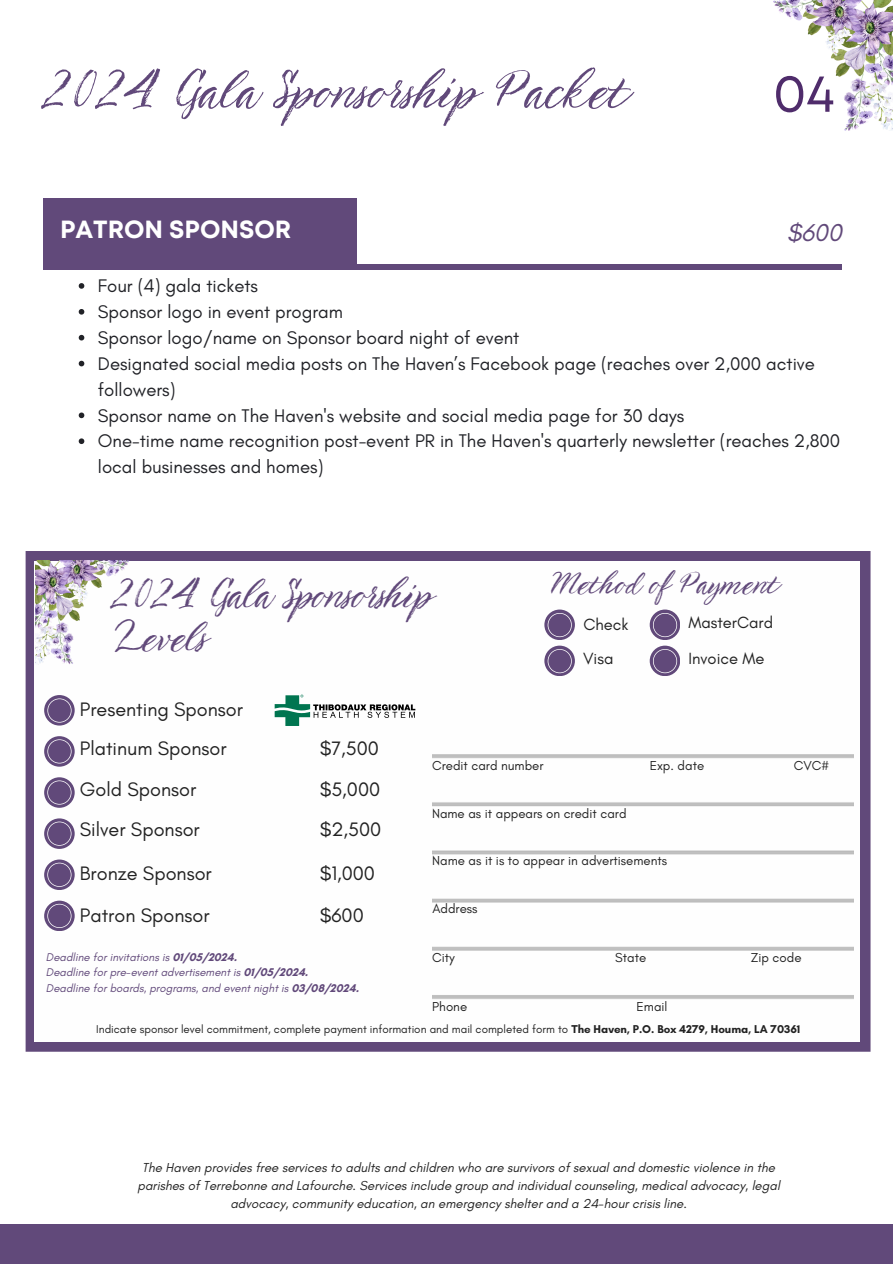
<style>
.page{position:relative;width:893px;height:1264px;background:#fff}
.page>*{position:absolute;margin:0;border:0;box-sizing:border-box;transform-origin:0 0}
.t1{font:60px "TT Berlinerins Script";color:#61497a}
.t2{font:52.95px "Mont";color:#4f2c6b}
.t3{font:46.35px/42.8px "TT Berlinerins Script";letter-spacing:-.015em;color:#61497a}
.t4{font:34.8px "TT Berlinerins Script";color:#61497a}
.t5{font:700 24.75px "Mont";color:#fff}
.t6{font:italic 24.75px "Glacial Indifference";color:#61497a}
.t7{font:19.8px "Glacial Indifference";color:#222}
.t8{font:18.6px/25.8px "Glacial Indifference";color:#212227}
.t9{font:16.5px "Glacial Indifference";color:#222}
.t10{font:italic 13.2px/18px "Glacial Indifference";color:#222;text-align:center}
.t11{font:13.2px "Glacial Indifference";color:#222}
.t12{font:11.55px "Glacial Indifference";color:#222}
.t13{font:italic 11.4px "Glacial Indifference";color:#61497a}
.s1{font-weight:700;font-style:normal}
.s2{font-weight:700}
</style>
<div class="page">
<div style="left:0;top:1224px;width:892px;height:39px;background:#61497a"></div>
<svg style="left:26px;top:551px;width:844px;height:500px;background:#6d5784"></svg>
<div style="left:35px;top:562px;width:825px;height:479px;background:#fefefe"></div>
<svg style="left:44px;top:695px;width:31px;height:30px"></svg>
<svg style="left:44px;top:736px;width:31px;height:30px"></svg>
<svg style="left:44px;top:777px;width:31px;height:30px"></svg>
<svg style="left:44px;top:818px;width:31px;height:31px"></svg>
<svg style="left:44px;top:859px;width:31px;height:31px"></svg>
<svg style="left:44px;top:900px;width:31px;height:31px"></svg>
<svg style="left:544px;top:609px;width:31px;height:31px"></svg>
<svg style="left:547px;top:613px;width:24px;height:24px"></svg>
<svg style="left:649px;top:609px;width:31px;height:31px"></svg>
<svg style="left:653px;top:613px;width:24px;height:24px"></svg>
<svg style="left:544px;top:645px;width:31px;height:31px"></svg>
<svg style="left:547px;top:649px;width:24px;height:24px"></svg>
<svg style="left:649px;top:645px;width:31px;height:31px"></svg>
<svg style="left:653px;top:649px;width:24px;height:24px"></svg>
<svg style="left:47px;top:698px;width:25px;height:24px"></svg>
<svg style="left:47px;top:739px;width:25px;height:24px"></svg>
<svg style="left:47px;top:780px;width:24px;height:24px"></svg>
<svg style="left:47px;top:821px;width:24px;height:24px"></svg>
<svg style="left:47px;top:862px;width:24px;height:24px"></svg>
<svg style="left:47px;top:903px;width:24px;height:25px"></svg>
<div style="left:43px;top:265px;width:798px;height:5px;background:#61497a"></div>
<div style="left:43px;top:199px;width:314px;height:67px;background:#61497a"></div>
<svg style="left:274px;top:694px;width:141px;height:32px"></svg>
<svg style="left:79px;top:283px;width:5px;height:6px"></svg>
<svg style="left:79px;top:309px;width:5px;height:5px"></svg>
<svg style="left:79px;top:335px;width:5px;height:5px"></svg>
<svg style="left:79px;top:361px;width:5px;height:5px"></svg>
<svg style="left:79px;top:412px;width:5px;height:6px"></svg>
<svg style="left:79px;top:438px;width:5px;height:6px"></svg>
<img style="left:35px;top:561px;width:94px;height:103px">
<img style="left:773px;top:1px;width:119px;height:129px">
<h6 class="t1" style="left:44px;top:52px;width:586px">2024 Gala Sponsorship Packet</h6>
<h6 class="t2" style="left:773px;top:73px;width:63px">04</h6>
<p class="t5" style="left:60px;top:220px;width:233px">PATRON SPONSOR</p>
<p class="t6" style="left:786px;top:218px;width:57px">$600</p>
<p class="t8" style="left:98px;top:273px;width:162px">Four (4) gala tickets</p>
<h6 class="t8" style="left:98px;top:298px;width:246px">Sponsor logo in event program</h6>
<p class="t8" style="left:98px;top:324px;width:423px">Sponsor logo/name on Sponsor board night of event</p>
<p class="t8" style="left:98px;top:350px;width:718px">Designated social media posts on The Haven’s Facebook page (reaches over 2,000 active followers)</p>
<p class="t8" style="left:98px;top:402px;width:588px">Sponsor name on The Haven's website and social media page for 30 days</p>
<p class="t8" style="left:98px;top:428px;width:743px">One-time name recognition post-event PR in The Haven's quarterly newsletter (reaches 2,800 local businesses and homes)</p>
<h6 class="t3" style="left:112px;top:570px;width:321px">2024 Gala Sponsorship<br>Levels</h6>
<h6 class="t4" style="left:550px;top:561px;width:231px">Method of Payment</h6>
<h6 class="t9" style="left:688px;top:612px;width:86px">MasterCard</h6>
<h6 class="t9" style="left:688px;top:648px;width:77px">Invoice Me</h6>
<h5 class="t9" style="left:583px;top:614px;width:47px">Check</h5>
<h6 class="t9" style="left:583px;top:648px;width:32px">Visa</h6>
<h6 class="t7" style="left:80px;top:696px;width:164px">Presenting Sponsor</h6>
<p class="t7" style="left:80px;top:736px;width:148px">Platinum Sponsor</p>
<p class="t7" style="left:80px;top:776px;width:118px">Gold Sponsor</p>
<h2 class="t7" style="left:80px;top:817px;width:121px">Silver Sponsor</h2>
<h3 class="t7" style="left:80px;top:861px;width:133px">Bronze Sponsor</h3>
<p class="t7" style="left:80px;top:902px;width:131px">Patron Sponsor</p>
<p class="t7" style="left:320px;top:736px;width:61px">$7,500</p>
<p class="t7" style="left:320px;top:776px;width:62px">$5,000</p>
<h1 class="t7" style="left:320px;top:817px;width:63px">$2,500</h1>
<p class="t7" style="left:320px;top:861px;width:57px">$1,000</p>
<h4 class="t7" style="left:320px;top:902px;width:46px">$600</h4>
<p class="t13" style="left:46px;top:950px;width:192px">Deadline for invitations is <span class="s1">01/05/2024.</span></p>
<p class="t13" style="left:46px;top:965px;width:264px">Deadline for pre-event advertisement is <span class="s1">01/05/2024.</span></p>
<p class="t13" style="left:46px;top:980px;width:314px">Deadline for boards, programs, and event night is <span class="s1">03/08/2024.</span></p>
<h6 class="t11" style="left:432px;top:757px;width:113px">Credit card number</h6>
<p class="t11" style="left:649px;top:757px;width:56px">Exp. date</p>
<h6 class="t11" style="left:793px;top:757px;width:37px">CVC#</h6>
<h6 class="t11" style="left:432px;top:805px;width:196px">Name as it appears on credit card</h6>
<h6 class="t11" style="left:432px;top:852px;width:236px">Name as it is to appear in advertisements</h6>
<h6 class="t11" style="left:432px;top:900px;width:47px">Address</h6>
<h6 class="t11" style="left:432px;top:949px;width:24px">City</h6>
<h6 class="t11" style="left:615px;top:949px;width:33px">State</h6>
<p class="t11" style="left:750px;top:949px;width:52px">Zip code</p>
<p class="t11" style="left:432px;top:998px;width:36px">Phone</p>
<p class="t11" style="left:636px;top:998px;width:32px">Email</p>
<h6 class="t12" style="left:96px;top:1021px;width:705px">Indicate sponsor level commitment, complete payment information and mail completed form to <span class="s2">The Haven, P.O. Box 4279, Houma, LA 70361</span></h6>
<p class="t10" style="left:137px;top:1158px;width:644px">The Haven provides free services to adults and children who are survivors of sexual and domestic violence in the parishes of Terrebonne and Lafourche. Services include group and individual counseling, medical advocacy, legal advocacy, community education, an emergency shelter and a 24-hour crisis line.</p>
</div>
